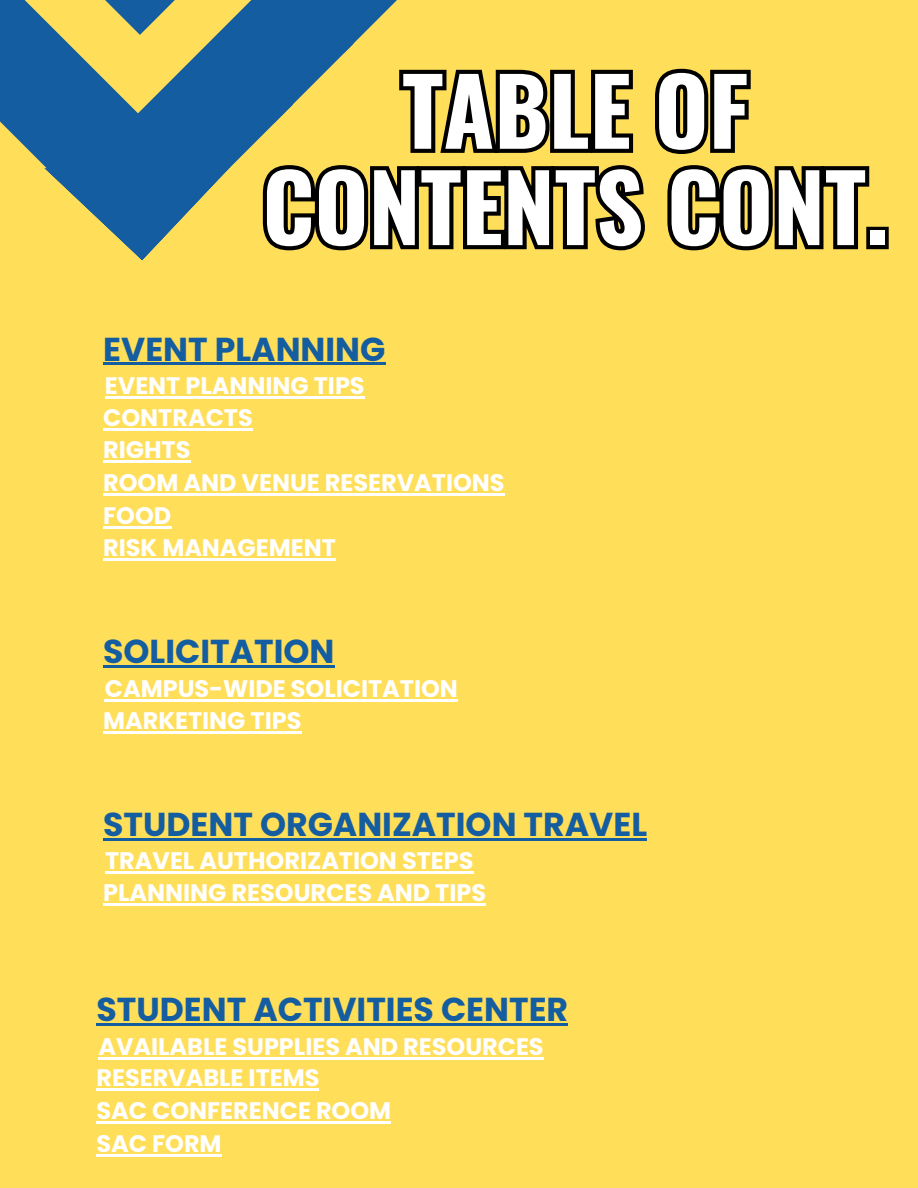
<style>
.page{position:relative;width:918px;height:1188px;background:#ffde59}
.page>*{position:absolute;margin:0;border:0;box-sizing:border-box;transform-origin:0 0}
.t1{font:700 92.4px "Oswald";color:#fff}
.t2{font:700 33.15px "Poppins";color:#145da0}
.t3{font:700 24px "Poppins";color:#fff}
</style>
<div class="page">
<svg style="left:459px;top:68px;width:292px;height:86px"></svg>
<svg style="left:459px;top:165px;width:430px;height:86px"></svg>
<svg style="left:0;top:0;width:459px;height:261px"></svg>
<hr style="left:103px;top:363px;width:282px;height:2px;background:#145da0">
<hr style="left:105px;top:397px;width:260px;height:2px;background:#fff">
<hr style="left:103px;top:428px;width:150px;height:2px;background:#fff">
<hr style="left:103px;top:461px;width:87px;height:2px;background:#fff">
<hr style="left:103px;top:493px;width:402px;height:3px;background:#fff">
<hr style="left:103px;top:526px;width:68px;height:2px;background:#fff">
<hr style="left:103px;top:559px;width:233px;height:2px;background:#fff">
<hr style="left:103px;top:666px;width:232px;height:2px;background:#145da0">
<hr style="left:105px;top:699px;width:353px;height:3px;background:#fff">
<hr style="left:103px;top:731px;width:198px;height:2px;background:#fff">
<hr style="left:103px;top:838px;width:544px;height:2px;background:#145da0">
<hr style="left:105px;top:872px;width:369px;height:2px;background:#fff">
<hr style="left:103px;top:903px;width:383px;height:3px;background:#fff">
<hr style="left:96px;top:1023px;width:472px;height:3px;background:#145da0">
<hr style="left:98px;top:1057px;width:446px;height:3px;background:#fff">
<hr style="left:96px;top:1089px;width:223px;height:2px;background:#fff">
<hr style="left:96px;top:1121px;width:295px;height:3px;background:#fff">
<hr style="left:96px;top:1154px;width:126px;height:2px;background:#fff">
<p class="t1" style="left:402px;top:39px;width:348px">TABLE OF</p>
<p class="t1" style="left:262px;top:135px;width:628px">CONTENTS CONT.</p>
<p class="t2" style="left:103px;top:326px;width:284px">EVENT PLANNING</p>
<p class="t3" style="left:105px;top:369px;width:261px">EVENT PLANNING TIPS</p>
<p class="t3" style="left:103px;top:401px;width:151px">CONTRACTS</p>
<p class="t3" style="left:103px;top:433px;width:89px">RIGHTS</p>
<p class="t3" style="left:103px;top:466px;width:403px">ROOM AND VENUE RESERVATIONS</p>
<p class="t3" style="left:103px;top:498px;width:70px">FOOD</p>
<p class="t3" style="left:103px;top:531px;width:234px">RISK MANAGEMENT</p>
<p class="t2" style="left:103px;top:629px;width:233px">SOLICITATION</p>
<p class="t3" style="left:105px;top:672px;width:355px">CAMPUS-WIDE SOLICITATION</p>
<p class="t3" style="left:103px;top:703px;width:200px">MARKETING TIPS</p>
<p class="t2" style="left:103px;top:801px;width:545px">STUDENT ORGANIZATION TRAVEL</p>
<p class="t3" style="left:105px;top:844px;width:370px">TRAVEL AUTHORIZATION STEPS</p>
<p class="t3" style="left:103px;top:876px;width:384px">PLANNING RESOURCES AND TIPS</p>
<p class="t2" style="left:96px;top:986px;width:473px">STUDENT ACTIVITIES CENTER</p>
<p class="t3" style="left:98px;top:1030px;width:447px">AVAILABLE SUPPLIES AND RESOURCES</p>
<p class="t3" style="left:96px;top:1061px;width:224px">RESERVABLE ITEMS</p>
<p class="t3" style="left:96px;top:1094px;width:296px">SAC CONFERENCE ROOM</p>
<p class="t3" style="left:96px;top:1126px;width:127px">SAC FORM</p>
</div>
